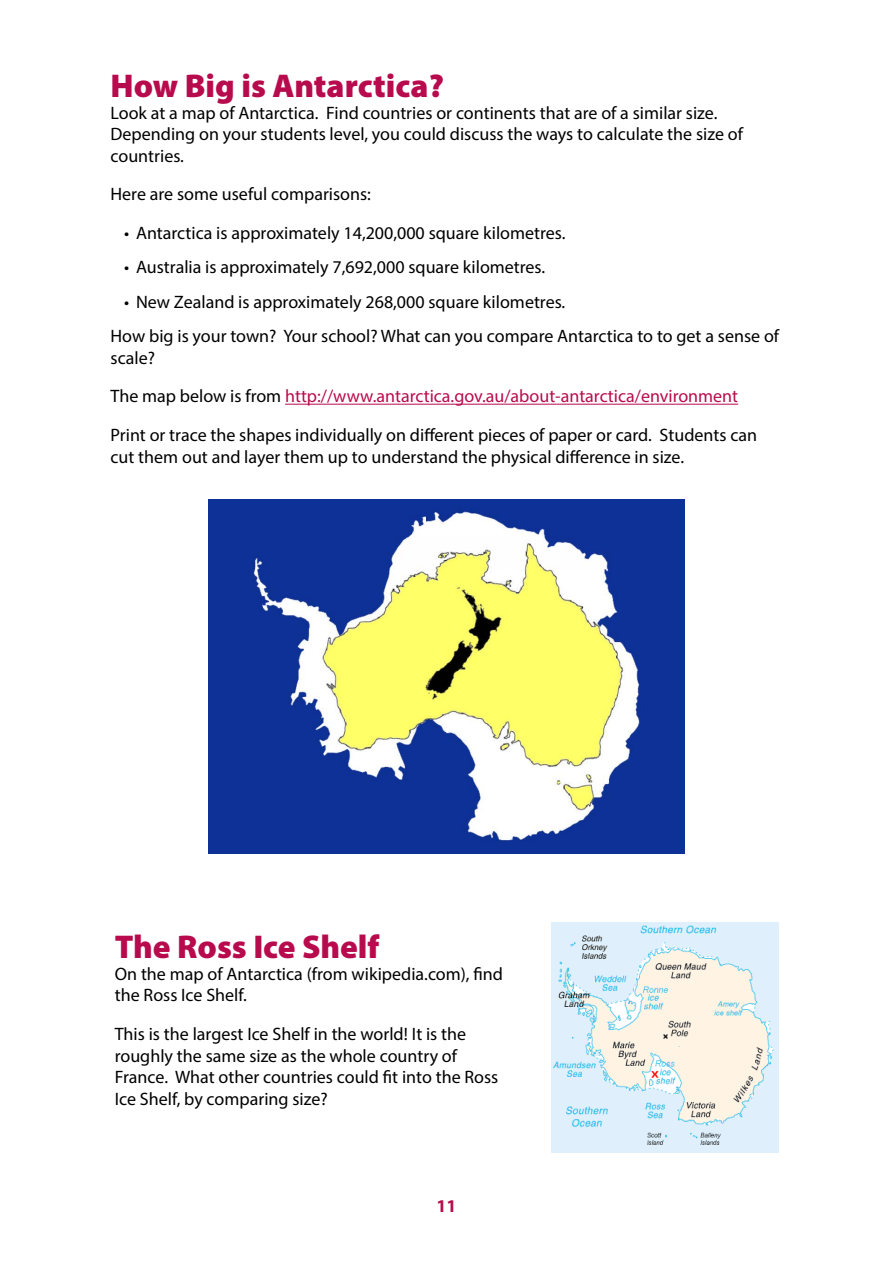
<style>
.page{position:relative;width:893px;height:1263px;background:#fff}
.page>*{position:absolute;margin:0;border:0;box-sizing:border-box;transform-origin:0 0}
.t1{font:900 33px "Myriad Pro";color:#b80b4d}
.t2{font:18px/21.6px "Myriad Pro";color:#000}
.t3{font:700 18px "Myriad Pro";color:#b80b4d}
.s1{color:#b80b4d}
</style>
<div class="page">
<hr style="left:285px;top:404px;width:453px;height:1px;background:#b80b4d">
<img style="left:209px;top:500px;width:475px;height:354px">
<img style="left:551px;top:922px;width:227px;height:230px">
<h1 class="t1" style="left:111px;top:64px;width:335px">How Big is Antarctica?</h1>
<p class="t2" style="left:111px;top:102px;width:634px">Look at a map of Antarctica. Find countries or continents that are of a similar size.<br>Depending on your students level, you could discuss the ways to calculate the size of countries.</p>
<p class="t2" style="left:111px;top:183px;width:262px">Here are some useful comparisons:</p>
<p class="t2" style="left:124px;top:222px;width:443px">• Antarctica is approximately 14,200,000 square kilometres.</p>
<p class="t2" style="left:124px;top:256px;width:423px">• Australia is approximately 7,692,000 square kilometres.</p>
<p class="t2" style="left:111px;top:284px;width:670px;line-height:34.3px;text-indent:14px">• New Zealand is approximately 268,000 square kilometres.<br>How big is your town? Your school? What can you compare Antarctica to to get a sense of</p>
<p class="t2" style="left:111px;top:338px;width:648px;line-height:38.5px">scale?<br>The map below is from <span class="s1">http://www.antarctica.gov.au/about-antarctica/environment<br></span>Print or trace the shapes individually on different pieces of paper or card. Students can</p>
<p class="t2" style="left:111px;top:445px;width:575px">cut them out and layer them up to understand the physical difference in size.</p>
<h1 class="t1" style="left:115px;top:925px;width:266px">The Ross Ice Shelf</h1>
<p class="t2" style="left:115px;top:963px;width:390px">On the map of Antarctica (from wikipedia.com), find the Ross Ice Shelf.</p>
<p class="t2" style="left:115px;top:1023px;width:385px">This is the largest Ice Shelf in the world! It is the roughly the same size as the whole country of France. What other countries could fit into the Ross Ice Shelf, by comparing size?</p>
<p class="t3" style="left:436px;top:1194px;width:21px">11</p>
</div>
